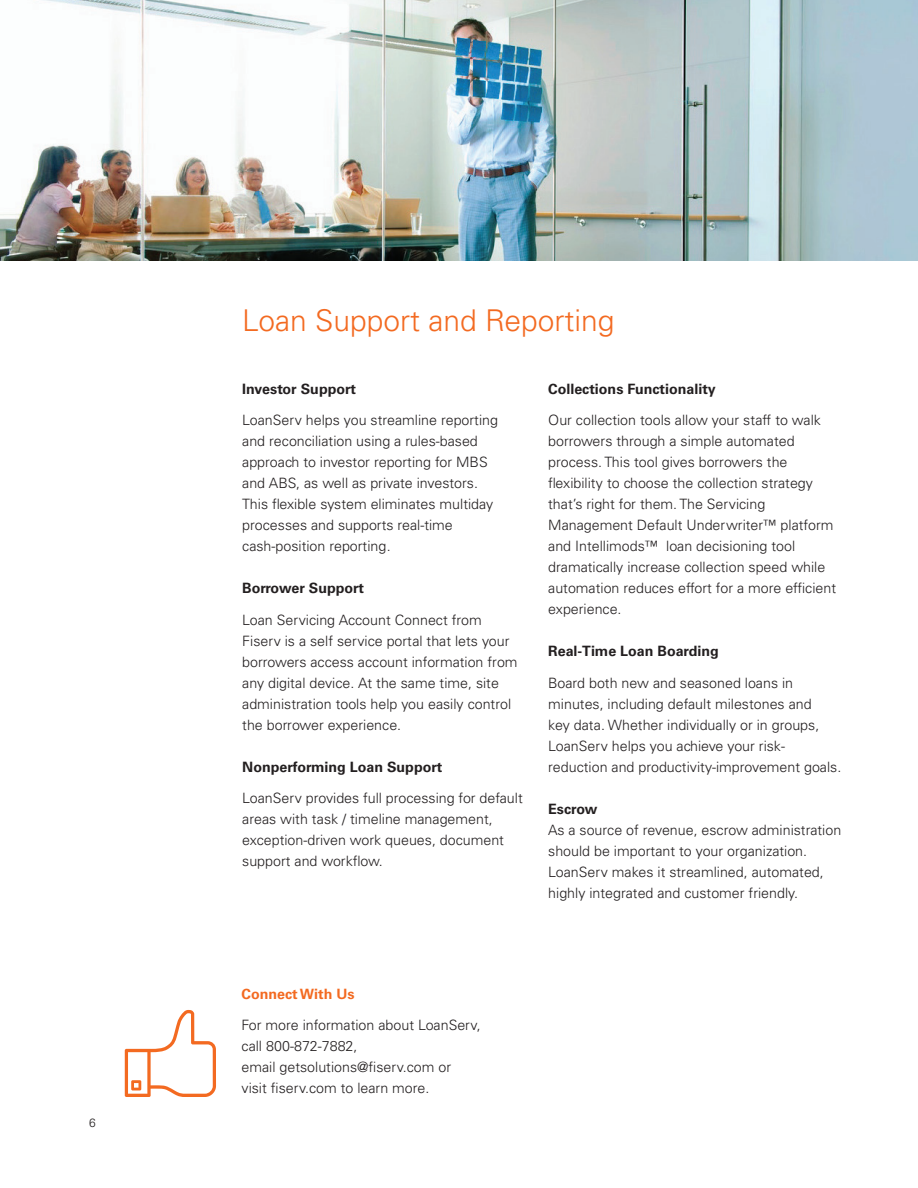
<style>
.page{position:relative;width:918px;height:1188px;background:#fff}
.page>*{position:absolute;margin:0;border:0;box-sizing:border-box;transform-origin:0 0}
.US_Page_2_orange_mai{font:300 30px "Univers LT Std";color:#f36a21}
.US_BD_black_body_cop{font:300 14.25px/21px "Univers LT Std";color:#231f20}
.US_SH_black_subheads{font:700 14.25px "Univers LT Std";color:#231f20}
.US_SH_black_subheads-2{font:700 14.25px "Univers LT Std";color:#f36a21}
.US_BD_black_body_cop-2{font:700 14.25px "Univers LT Std";color:#231f20}
.US_PN_RH_page_numera{font:300 12px "Univers LT Std";color:#231f20}
</style>
<div class="page">
<svg style="left:125px;top:1010px;width:91px;height:87px"></svg>
<img style="left:0;top:0;width:918px;height:260px">
<p class="US_PN_RH_page_numera" style="left:89px;top:1115px;width:8px">6</p>
<p class="US_Page_2_orange_mai" style="left:242px;top:302px;width:374px">Loan Support and Reporting</p>
<p class="US_SH_black_subheads" style="left:242px;top:380px;width:115px">Investor Support</p>
<p class="US_BD_black_body_cop" style="left:242px;top:410px;width:257px">LoanServ helps you streamline reporting and reconciliation using a rules-based approach to investor reporting for MBS and ABS, as well as private investors.<br>This flexible system eliminates multiday processes and supports real-time cash-position reporting.</p>
<p class="US_SH_black_subheads" style="left:242px;top:580px;width:123px">Borrower Support</p>
<p class="US_BD_black_body_cop" style="left:242px;top:609px;width:277px">Loan Servicing Account Connect from Fiserv is a self service portal that lets your borrowers access account information from any digital device. At the same time, site administration tools help you easily control the borrower experience.</p>
<p class="US_SH_black_subheads" style="left:242px;top:758px;width:201px">Nonperforming Loan Support</p>
<p class="US_BD_black_body_cop" style="left:242px;top:788px;width:282px">LoanServ provides full processing for default areas with task / timeline management, exception-driven work queues, document support and workflow.</p>
<p class="US_SH_black_subheads" style="left:548px;top:380px;width:169px">Collections Functionality</p>
<p class="US_BD_black_body_cop" style="left:548px;top:410px;width:289px">Our collection tools allow your staff to walk borrowers through a simple automated process. This tool gives borrowers the flexibility to choose the collection strategy that’s right for them. The Servicing Management Default Underwriter™ platform and Intellimods™ loan decisioning tool dramatically increase collection speed while automation reduces effort for a more efficient experience.</p>
<p class="US_SH_black_subheads" style="left:548px;top:643px;width:172px">Real-Time Loan Boarding</p>
<p class="US_BD_black_body_cop" style="left:548px;top:672px;width:295px">Board both new and seasoned loans in minutes, including default milestones and<br>key data. Whether individually or in groups, LoanServ helps you achieve your risk&shy;reduction and productivity-improvement goals.</p>
<p class="US_BD_black_body_cop-2" style="left:548px;top:800px;width:51px">Escrow</p>
<p class="US_BD_black_body_cop" style="left:548px;top:819px;width:295px">As a source of revenue, escrow administration should be important to your organization.<br>LoanServ makes it streamlined, automated, highly integrated and customer friendly.</p>
<p class="US_SH_black_subheads-2" style="left:242px;top:986px;width:115px">Connect With Us</p>
<p class="US_BD_black_body_cop" style="left:242px;top:1015px;width:241px">For more information about LoanServ,</p>
<p class="US_BD_black_body_cop" style="left:242px;top:1036px;width:117px">call 800-872-7882,</p>
<p class="US_BD_black_body_cop" style="left:242px;top:1057px;width:211px">email getsolutions@fiserv.com or</p>
<p class="US_BD_black_body_cop" style="left:242px;top:1078px;width:189px">visit fiserv.com to learn more.</p>
</div>
